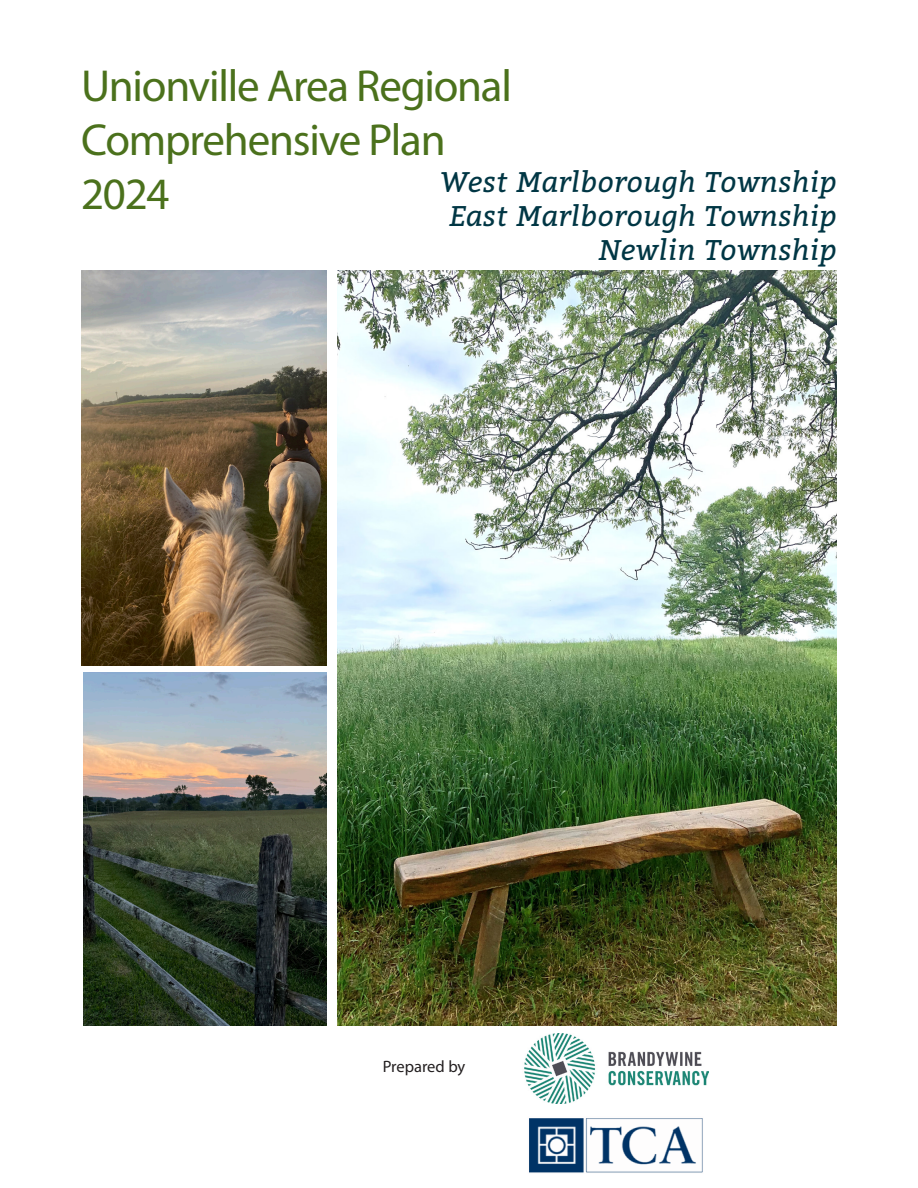
<style>
.page{position:relative;width:918px;height:1188px;background:#fff}
.page>*{position:absolute;margin:0;border:0;box-sizing:border-box;transform-origin:0 0}
.t1{font:45px "Myriad Pro";letter-spacing:-.025em;color:#4b711c}
.t2{font:italic 28.5px "Bitter";letter-spacing:.01em;color:#003644}
.t3{font:16.5px "Myriad Pro";letter-spacing:-.005em;color:#231f20}
</style>
<div class="page">
<img style="left:81px;top:270px;width:245px;height:395px">
<img style="left:83px;top:673px;width:243px;height:353px">
<img style="left:529px;top:1118px;width:174px;height:55px">
<img style="left:524px;top:1033px;width:184px;height:71px">
<img style="left:338px;top:270px;width:499px;height:756px">
<p class="t1" style="left:81px;top:58px;width:433px">Unionville Area Regional</p>
<p class="t1" style="left:81px;top:112px;width:366px">Comprehensive Plan</p>
<p class="t1" style="left:81px;top:166px;width:90px">2024</p>
<p class="t2" style="left:440px;top:161px;width:398px">West Marlborough Township</p>
<p class="t2" style="left:449px;top:195px;width:389px">East Marlborough Township</p>
<p class="t2" style="left:599px;top:229px;width:240px">Newlin Township</p>
<p class="t3" style="left:383px;top:1056px;width:84px">Prepared by</p>
</div>
